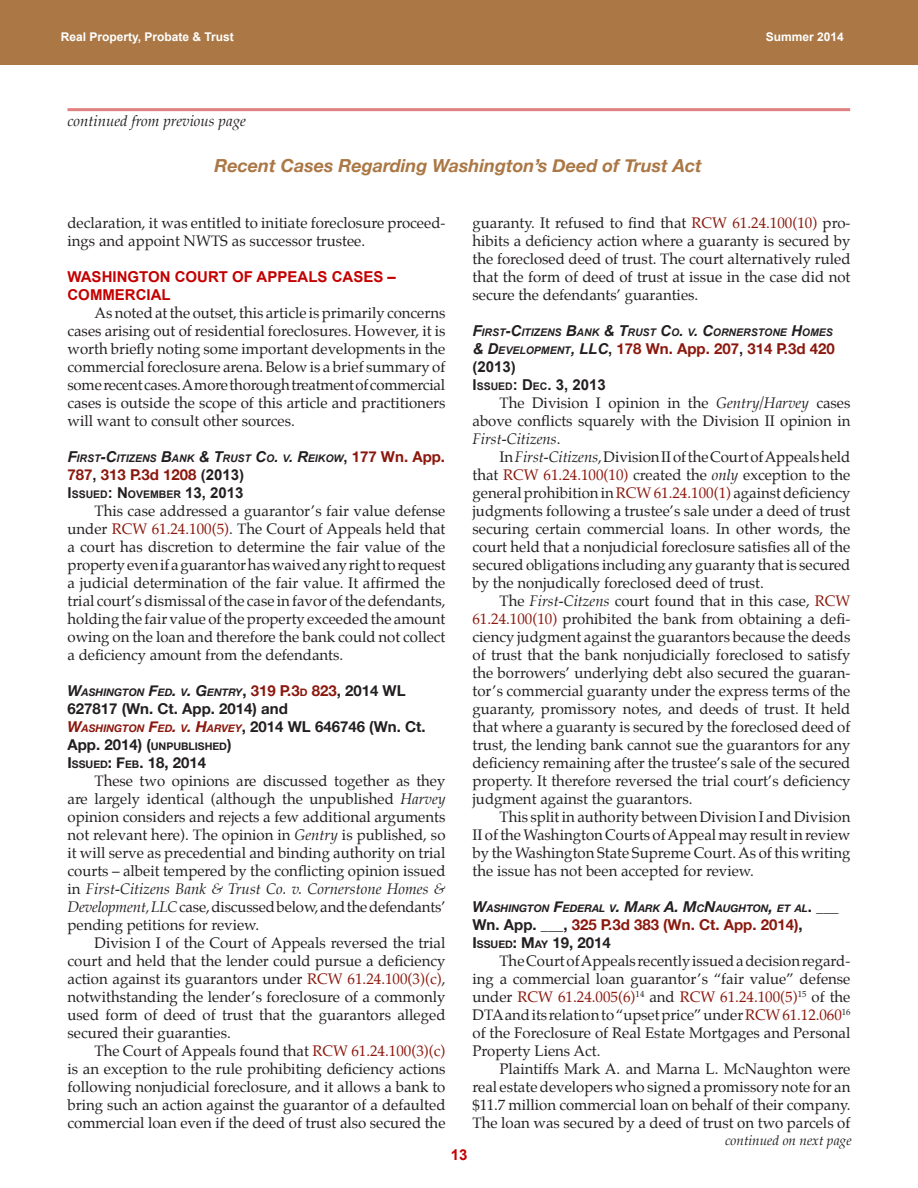
<style>
.page{position:relative;width:918px;height:1188px;background:#fff}
.page>*{position:absolute;margin:0;border:0;box-sizing:border-box;transform-origin:0 0}
.title_continue{font:italic 700 18px "Helvetica Neue";color:#ab7745}
.body{font:15px/18px "Palatino";color:#231f20;text-align:justify}
.outline1a{font:700 15px/18px "Helvetica Neue";color:#8b180e}
.outline1{font:700 15px/18px "Arial";color:#c30000}
.continued_from{font:italic 15px "Palatino";color:#231f20}
.outline1a-2{font:700 15px "Helvetica Neue";color:#231f20}
.outline1a-3{font:700 15px/18px "Arial";color:#231f20}
.outline1a-4{font:700 15px "Helvetica Neue";color:#231f20}
.continued_on{font:italic 13.5px "Palatino";color:#231f20}
.t1{font:700 12px "Arial";color:#fff}
.outline1a-5{font:italic 700 10.5px/18px "Arial";color:#231f20}
.outline1a-6{font:italic 700 10.5px "Helvetica Neue";color:#231f20}
.outline1a-7{font:italic 700 10.5px/18px "Helvetica Neue";color:#8b180e}
.outline1a-8{font:700 10.5px "Arial";color:#231f20}
.s1{font-size:15px}
.s2{font-style:normal;font-size:15px}
.s3{font-family:"Helvetica Neue";font-style:normal;font-size:15px;color:#8b180e}
.s4{font-family:"Arial";color:#231f20}
.s5{color:#8b180e}
.s6{font-style:normal;font-size:15px;color:#8b180e}
.s7{font-style:normal;color:#8b180e}
.s8{font-style:inherit}
.s9{font-style:normal;font-size:15px;color:#231f20}
.s10{font-style:normal;color:#231f20}
.s11{font-size:10.5px}
.s12{font-style:italic}
.s13{color:#231f20}
.s14{font-size:10.5px;color:#231f20}
</style>
<div class="page">
<div style="left:0;top:0;width:918px;height:65px;background:#ab7745"></div>
<hr style="left:68px;top:108px;width:782px;height:3px;background:#e18080">
<p class="t1" style="left:61px;top:28px;width:175px">Real Property, Probate &amp; Trust</p>
<p class="t1" style="left:766px;top:28px;width:80px">Summer 2014</p>
<p class="continued_from" style="left:68px;top:109px;width:180px">continued from previous page</p>
<p class="title_continue" style="left:215px;top:154px;width:489px">Recent Cases Regarding Washington’s Deed of Trust Act</p>
<p class="body" style="left:68px;top:214px;width:380px">declaration, it was entitled to initiate foreclosure proceed&shy;ings and appoint NWTS as successor trustee.</p>
<p class="outline1" style="left:68px;top:269px;width:330px">WASHINGTON COURT OF APPEALS CASES –<br>COMMERCIAL</p>
<p class="body" style="left:68px;top:304px;width:379px;text-indent:27px">As noted at the outset, this article is primarily concerns cases arising out of residential foreclosures. However, it is worth briefly noting some important developments in the commercial foreclosure arena. Below is a brief summary of some recent cases. A more thorough treatment of commercial cases is outside the scope of this article and practitioners will want to consult other sources.</p>
<p class="outline1a-5" style="left:68px;top:450px;width:379px"><span class="s1">F</span>IRST<span class="s1">-C</span>ITIZENS <span class="s1">B</span>ANK <span class="s1">&amp; T</span>RUST <span class="s1">C</span>O<span class="s1">.</span> V<span class="s1">. R</span>EIKOW<span class="s2">,</span> <span class="s3">177 Wn. App.</span></p>
<p class="outline1a" style="left:67px;top:466px;width:178px">787<span class="s4">,</span> 313 P.3d 1208 <span class="s4">(2013)</span></p>
<p class="outline1a-8" style="left:68px;top:488px;width:177px"><span class="s1">I</span>SSUED<span class="s1">: N</span> OVEMBER <span class="s1">13, 2013</span></p>
<p class="body" style="left:68px;top:502px;width:380px;text-indent:27px">This case addressed a guarantor’s fair value defense under <span class="s5">RCW 61.24.100(5)</span>. The Court of Appeals held that a court has discretion to determine the fair value of the property even if a guarantor has waived any right to request a judicial determination of the fair value. It affirmed the trial court’s dismissal of the case in favor of the defendants, holding the fair value of the property exceeded the amount owing on the loan and therefore the bank could not collect a deficiency amount from the defendants.</p>
<p class="outline1a-6" style="left:68px;top:686px;width:340px"><span class="s1">W</span>ASHINGTON <span class="s1">F</span>ED<span class="s1">.</span> V<span class="s1">. G</span>ENTRY<span class="s2">,</span> <span class="s6">319 P.3</span><span class="s7">D</span> <span class="s6">823</span><span class="s2">, 2014 WL</span></p>
<p class="outline1a-2" style="left:68px;top:700px;width:222px"><span class="s8">627817</span> (Wn. Ct. App. 2014) and</p>
<p class="outline1a-7" style="left:68px;top:719px;width:360px"><span class="s1">W</span>ASHINGTON <span class="s1">F</span>ED<span class="s1">.</span> V<span class="s1">. H</span>ARVEY<span class="s9">, 2014 WL 646746</span> <span class="s9">(Wn. Ct.<br>App. 2014)</span> <span class="s9">(</span><span class="s10">UNPUBLISHED</span><span class="s9">)</span></p>
<p class="outline1a-4" style="left:68px;top:754px;width:140px">I<span class="s11">SSUED</span>: F<span class="s11">EB</span>. 18, 2014</p>
<p class="body" style="left:68px;top:772px;width:380px;text-indent:27px">These two opinions are discussed together as they are largely identical (although the unpublished <span class="s12">Harvey </span>opinion considers and rejects a few additional arguments not relevant here). The opinion in <span class="s12">Gentry</span> is published, so it will serve as precedential and binding authority on trial courts – albeit tempered by the conflicting opinion issued in <span class="s12">First-Citizens Bank &amp; Trust Co. v. Cornerstone Homes &amp; Development, LLC</span> case, discussed below, and the defendants’ pending petitions for review.</p>
<p class="body" style="left:68px;top:934px;width:380px;text-indent:27px">Division I of the Court of Appeals reversed the trial court and held that the lender could pursue a deficiency action against its guarantors under <span class="s5">RCW 61.24.100(3)(c)</span>, notwithstanding the lender’s foreclosure of a commonly used form of deed of trust that the guarantors alleged secured their guaranties.</p>
<p class="body" style="left:68px;top:1042px;width:380px;text-indent:27px">The Court of Appeals found that <span class="s5">RCW 61.24.100(3)(c) </span>is an exception to the rule prohibiting deficiency actions following nonjudicial foreclosure, and it allows a bank to bring such an action against the guarantor of a defaulted commercial loan even if the deed of trust also secured the</p>
<p class="body" style="left:473px;top:214px;width:379px">guaranty. It refused to find that <span class="s5">RCW 61.24.100(10)</span> pro&shy;hibits a deficiency action where a guaranty is secured by the foreclosed deed of trust. The court alternatively ruled that the form of deed of trust at issue in the case did not secure the defendants’ guaranties.</p>
<p class="outline1a-5" style="left:472px;top:324px;width:361px"><span class="s1">F</span>IRST<span class="s1">-C</span>ITIZENS <span class="s1">B</span>ANK <span class="s1">&amp; T</span>RUST <span class="s1">C</span>O<span class="s1">.</span> V<span class="s1">. C</span>ORNERSTONE <span class="s1">H</span>OMES <span class="s1">&amp; D</span>EVELOPMENT<span class="s1">, LLC</span></p>
<p class="outline1a" style="left:608px;top:340px;width:228px"><span class="s4">,</span> 178 Wn. App. 207<span class="s4">,</span> 314 P.3d 420</p>
<p class="outline1a-3" style="left:472px;top:359px;width:135px"><span class="s8">(201</span>3)<br>I<span class="s11">SSUED</span>: D<span class="s11">EC</span>. 3, 2013</p>
<p class="body" style="left:473px;top:394px;width:380px;text-indent:27px">The Division I opinion in the <span class="s12">Gentry/Harvey</span> cases above conflicts squarely with the Division II opinion in <span class="s12">First-Citizens</span>.</p>
<p class="body" style="left:472px;top:448px;width:380px;text-indent:27px">In <span class="s12">First-Citizens</span>, Division II of the Court of Appeals held that <span class="s5">RCW 61.24.100(10)</span> created the <span class="s12">only</span> exception to the general prohibition in <span class="s5">RCW 61.24.100(1)</span> against deficiency judgments following a trustee’s sale under a deed of trust securing certain commercial loans. In other words, the court held that a nonjudicial foreclosure satisfies all of the secured obligations including any guaranty that is secured by the nonjudically foreclosed deed of trust.</p>
<p class="body" style="left:472px;top:592px;width:380px;text-indent:27px">The <span class="s12">First-Citzens</span> court found that in this case, <span class="s5">RCW 61.24.100(10)</span> prohibited the bank from obtaining a defi&shy;ciency judgment against the guarantors because the deeds of trust that the bank nonjudicially foreclosed to satisfy the borrowers’ underlying debt also secured the guaran&shy;tor’s commercial guaranty under the express terms of the guaranty, promissory notes, and deeds of trust. It held that where a guaranty is secured by the foreclosed deed of trust, the lending bank cannot sue the guarantors for any deficiency remaining after the trustee’s sale of the secured property. It therefore reversed the trial court’s deficiency judgment against the guarantors.</p>
<p class="body" style="left:472px;top:808px;width:379px;text-indent:27px">This split in authority between Division I and Division II of the Washington Courts of Appeal may result in review by the Washington State Supreme Court. As of this writing the issue has not been accepted for review.</p>
<p class="outline1a-6" style="left:472px;top:902px;width:368px"><span class="s1">W</span>ASHINGTON <span class="s1">F</span>EDERAL V<span class="s1">. M</span>ARK <span class="s1">A. M</span>C<span class="s1">N</span>AUGHTON<span class="s1">,</span> ET AL<span class="s2">.</span> <span class="s2">___</span></p>
<p class="outline1a" style="left:472px;top:916px;width:332px"><span class="s13">Wn. App. ___,</span> 325 P.3d 383 (Wn. Ct. App. 2014)<span class="s13">,<br></span><span class="s13">I</span><span class="s14">SSUED</span><span class="s13">: M</span><span class="s14">AY</span> <span class="s13">19, 2014</span></p>
<p class="body" style="left:472px;top:952px;width:380px;text-indent:27px">The Court of Appeals recently issued a decision regard&shy;ing a commercial loan guarantor’s “fair value” defense under <span class="s5">RCW 61.24.005(6)</span><sup>14</sup> and <span class="s5">RCW 61.24.100(5)</span><sup>15</sup> of the DTA and its relation to “upset price” under <span class="s5">RCW 61.12.060</span><sup>16 </sup>of the Foreclosure of Real Estate Mortgages and Personal Property Liens Act.</p>
<p class="body" style="left:472px;top:1060px;width:379px;text-indent:27px">Plaintiffs Mark A. and Marna L. McNaughton were real estate developers who signed a promissory note for an $11.7 million commercial loan on behalf of their company.<br>The loan was secured by a deed of trust on two parcels of</p>
<p class="outline1" style="left:451px;top:1147px;width:18px">13</p>
<p class="continued_on" style="left:725px;top:1130px;width:128px">continued on next page</p>
</div>
